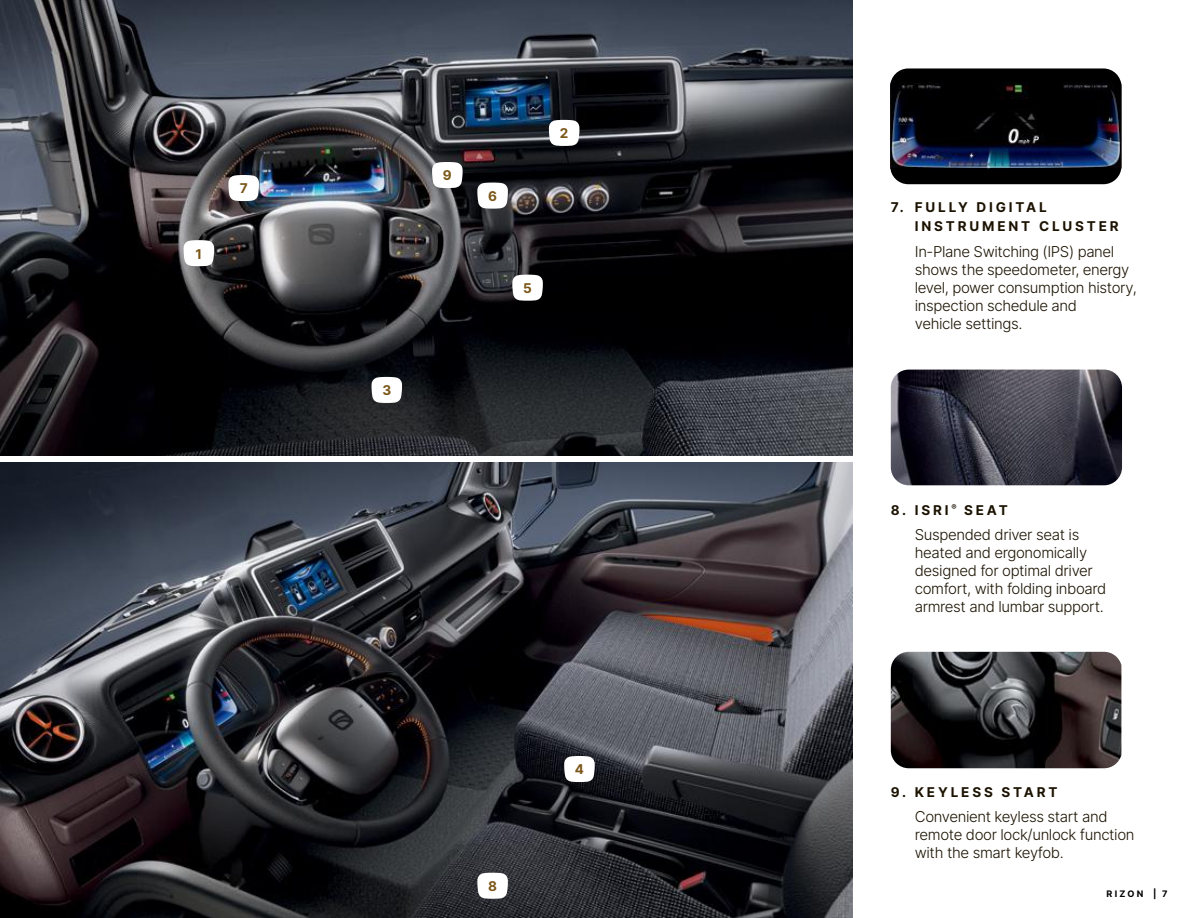
<style>
.page{position:relative;width:1188px;height:918px;background:#fff}
.page>*{position:absolute;margin:0;border:0;box-sizing:border-box;transform-origin:0 0}
.t1{font:300 15px/18px "Inter";letter-spacing:-.025em;color:#1b1200}
.t2{font:700 13.5px/19.5px "Inter";letter-spacing:.21em;color:#1b1200}
.t3{font:700 13.5px "Inter";color:#7a5618}
.t4{font:700 9px "Inter";letter-spacing:.25em;color:#000}
</style>
<div class="page">
<img style="left:0;top:0;width:852px;height:456px">
<img style="left:0;top:462px;width:852px;height:456px">
<img style="left:891px;top:370px;width:231px;height:115px">
<img style="left:891px;top:652px;width:230px;height:116px">
<svg style="left:184px;top:240px;width:30px;height:26px"></svg>
<svg style="left:512px;top:275px;width:31px;height:26px"></svg>
<svg style="left:564px;top:756px;width:31px;height:26px"></svg>
<svg style="left:477px;top:873px;width:31px;height:26px"></svg>
<svg style="left:432px;top:162px;width:31px;height:26px"></svg>
<svg style="left:372px;top:377px;width:30px;height:26px"></svg>
<svg style="left:477px;top:183px;width:31px;height:26px"></svg>
<svg style="left:549px;top:120px;width:30px;height:26px"></svg>
<svg style="left:228px;top:175px;width:31px;height:26px"></svg>
<div style="left:890px;top:68px;width:231px;height:116px;background:#000;border-radius:18px"></div>
<img style="left:890px;top:82px;width:231px;height:87px">
<p class="t3" style="left:196px;top:244px;width:8px">1</p>
<p class="t3" style="left:240px;top:178px;width:10px">7</p>
<p class="t3" style="left:382px;top:380px;width:10px">3</p>
<p class="t3" style="left:443px;top:165px;width:10px">9</p>
<p class="t3" style="left:488px;top:186px;width:10px">6</p>
<p class="t3" style="left:560px;top:123px;width:10px">2</p>
<p class="t3" style="left:523px;top:278px;width:10px">5</p>
<p class="t3" style="left:488px;top:876px;width:10px">8</p>
<p class="t3" style="left:575px;top:759px;width:11px">4</p>
<p class="t2" style="left:915px;top:196px;width:205px;text-indent:-24px">7. FULLY DIGITAL<br>INSTRUMENT CLUSTER</p>
<p class="t1" style="left:915px;top:243px;width:224px">In-Plane Switching (IPS) panel shows the speedometer, energy level, power consumption history, inspection schedule and<br>vehicle settings.</p>
<p class="t2" style="left:891px;top:500px;width:118px">8. ISRI<sup>®</sup> SEAT</p>
<p class="t1" style="left:915px;top:525px;width:193px">Suspended driver seat is heated and ergonomically designed for optimal driver comfort, with folding inboard armrest and lumbar support.</p>
<p class="t2" style="left:891px;top:782px;width:168px">9. KEYLESS START</p>
<p class="t1" style="left:915px;top:807px;width:221px">Convenient keyless start and remote door lock/unlock function with the smart keyfob.</p>
<p class="t4" style="left:1106px;top:887px;width:62px">RIZON | 7</p>
</div>
